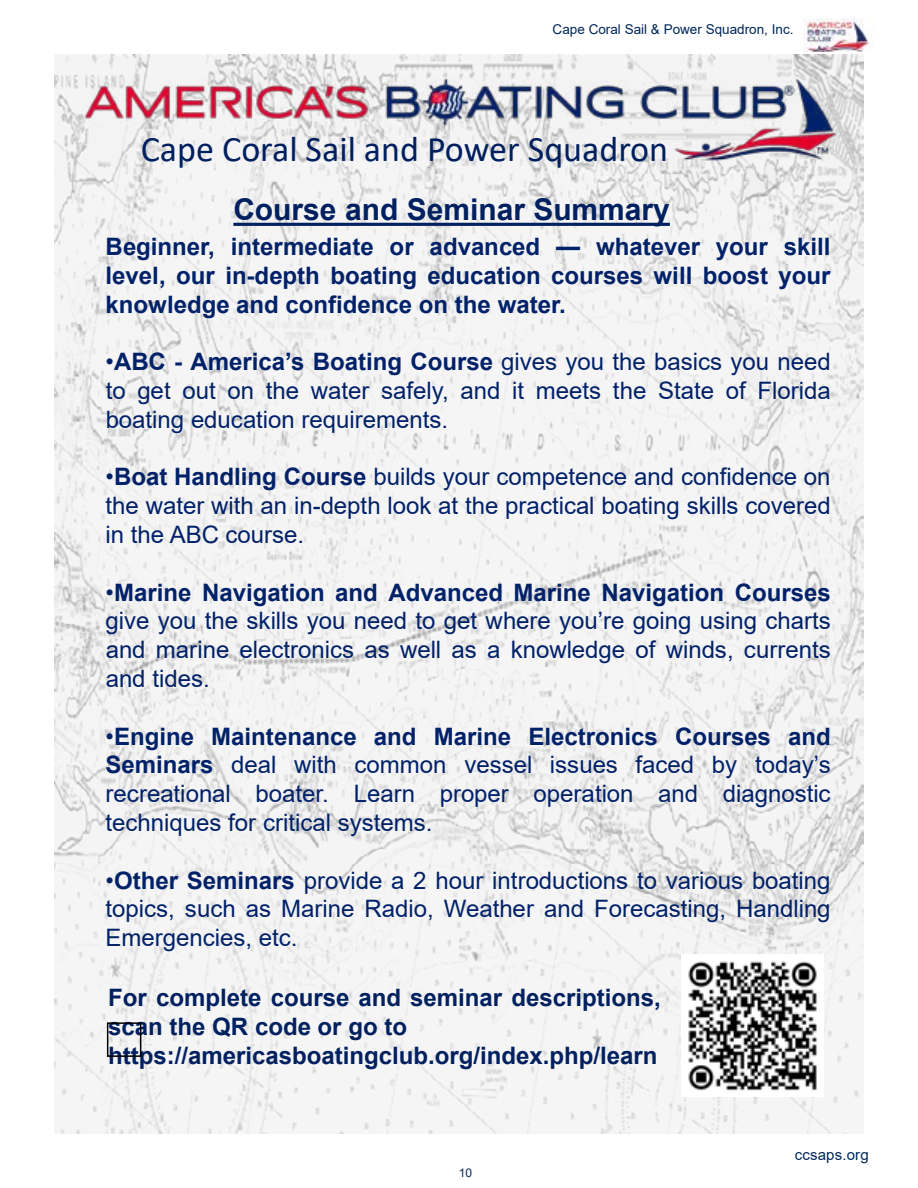
<style>
.page{position:relative;width:918px;height:1188px;background:#fff}
.page>*{position:absolute;margin:0;border:0;box-sizing:border-box;transform-origin:0 0}
.t1{font:36px "Calibri";color:#002060}
.t2{font:700 30px "Arial";color:#002060}
.t3{font:24px/28.8px "Arial";color:#012169;text-align:justify}
.t4{font:700 24px/28.8px "Arial";color:#012169;text-align:justify}
.t5{font:700 24px/28.8px "Arial";color:#002060}
.t6{font:15px "Arial";letter-spacing:.01em;color:#00285b}
.t7{font:13.5px "Arial";color:#00285b}
.t8{font:12px "Arial";color:#00285b}
.s1{font-weight:700}
</style>
<div class="page">
<img style="left:54px;top:54px;width:810px;height:1080px">
<img style="left:54px;top:56px;width:810px;height:135px">
<img style="left:682px;top:955px;width:141px;height:142px">
<svg style="left:233px;top:223px;width:437px;height:3px"></svg>
<img style="left:803px;top:18px;width:69px;height:33px">
<div style="left:107px;top:1022px;width:34px;height:35px;border:2px solid #000"></div>
<p class="t7" style="left:553px;top:20px;width:242px">Cape Coral Sail &amp; Power Squadron, Inc.</p>
<h1 class="t1" style="left:141px;top:124px;width:529px">Cape Coral Sail and Power Squadron</h1>
<p class="t2" style="left:233px;top:188px;width:438px">Course and Seminar Summary</p>
<p class="t4" style="left:106px;top:232px;width:727px">Beginner, intermediate or advanced — whatever your skill level, our in-depth boating education courses will boost your knowledge and confidence on the water.</p>
<p class="t3" style="left:106px;top:347px;width:727px">•<span class="s1">ABC - America’s Boating Course</span> gives you the basics you need to get out on the water safely, and it meets the State of Florida boating education requirements.</p>
<p class="t3" style="left:106px;top:462px;width:727px">•<span class="s1">Boat Handling Course</span> builds your competence and confidence on the water with an in-depth look at the practical boating skills covered in the ABC course.</p>
<p class="t3" style="left:106px;top:578px;width:727px">•<span class="s1">Marine Navigation and Advanced Marine Navigation Courses </span>give you the skills you need to get where you’re going using charts and marine electronics as well as a knowledge of winds, currents and tides.</p>
<p class="t3" style="left:106px;top:722px;width:727px">•<span class="s1">Engine Maintenance and Marine Electronics Courses and Seminars</span> deal with common vessel issues faced by today’s recreational boater. Learn proper operation and diagnostic techniques for critical systems.</p>
<p class="t3" style="left:106px;top:866px;width:727px">•<span class="s1">Other Seminars</span> provide a 2 hour introductions to various boating topics, such as Marine Radio, Weather and Forecasting, Handling Emergencies, etc.</p>
<p class="t5" style="left:108px;top:983px;width:554px">For complete course and seminar descriptions, scan the QR code or go to https://americasboatingclub.org/index.php/learn</p>
<p class="t8" style="left:459px;top:1165px;width:15px">10</p>
<p class="t6" style="left:795px;top:1144px;width:75px">ccsaps.org</p>
</div>
